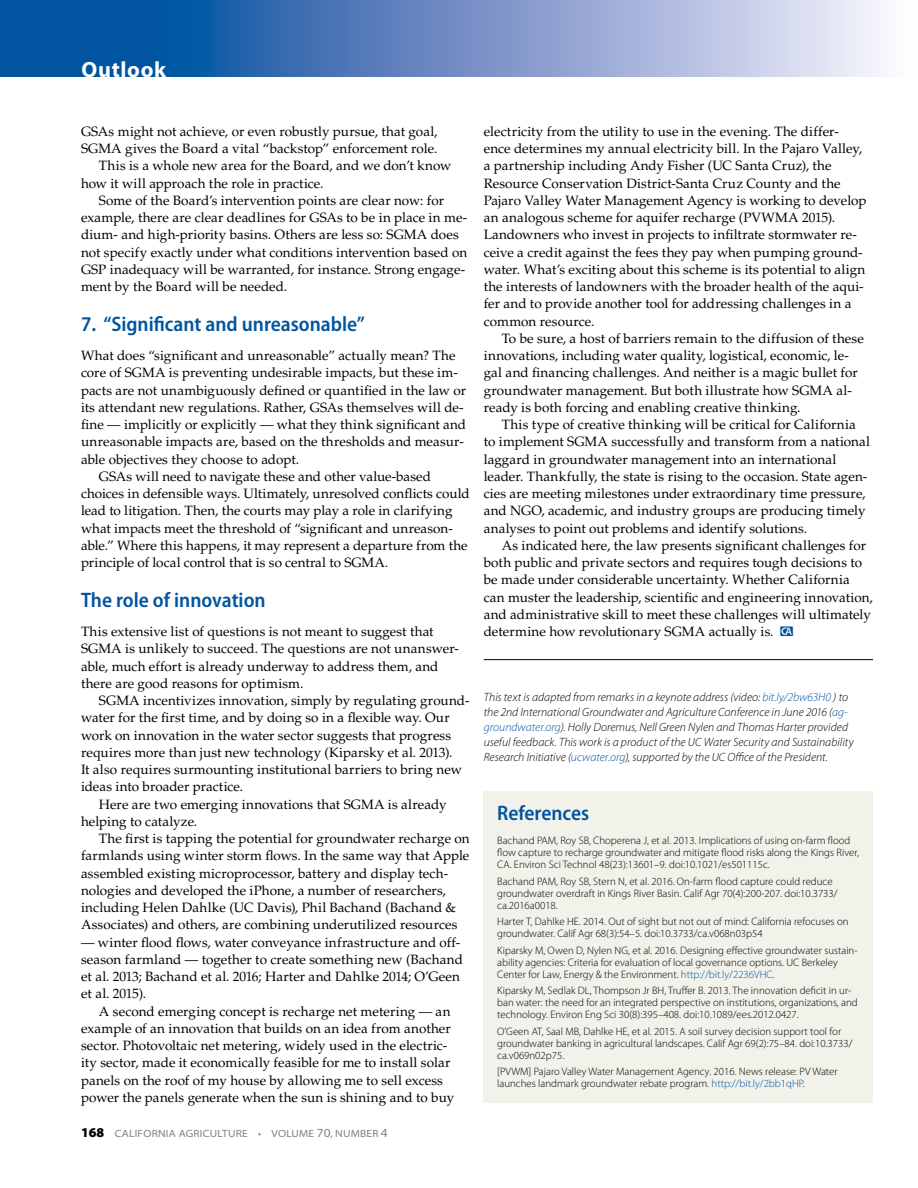
<style>
.page{position:relative;width:918px;height:1188px;background:#fff}
.page>*{position:absolute;margin:0;border:0;box-sizing:border-box;transform-origin:0 0}
.t1{font:700 22.2px "Myriad Pro";letter-spacing:.03em;color:#fff}
.t2{font:600 semi-condensed 21px "Myriad Pro";color:#0054a0}
.t3{font:13.5px/17.2px "Palatino LT Std";letter-spacing:.005em;color:#000}
.t4{font:italic 300 12px/15px "Myriad Pro";color:#000}
.t5{font:300 10.8px/12px "Myriad Pro";color:#000}
.t6{font:semi-expanded 10.5px "Myriad Pro";letter-spacing:.02em;color:#7e817b}
.s1{font-weight:900;font-stretch:normal;font-size:13.5px;color:#000}
.s2{font-size:12.3px}
.s3{color:#0054a0}
</style>
<div class="page">
<hr style="left:484px;top:659px;width:389px;height:1px;background:#000">
<div style="left:484px;top:791px;width:389px;height:311px;background:#f2f2eb"></div>
<svg style="left:0;top:0;width:880px;height:77px;background:#678ec3"></svg>
<h1 class="t1" style="left:81px;top:55px;width:86px">Outlook</h1>
<p class="t3" style="left:81px;top:123px;width:358px">GSAs might not achieve, or even robustly pursue, that goal,</p>
<p class="t3" style="left:81px;top:140px;width:358px">SGMA gives the Board a vital “backstop” enforcement role.</p>
<p class="t3" style="left:99px;top:157px;width:354px">This is a whole new area for the Board, and we don’t know</p>
<p class="t3" style="left:81px;top:175px;width:244px">how it will approach the role in practice.</p>
<p class="t3" style="left:99px;top:192px;width:347px">Some of the Board’s intervention points are clear now: for</p>
<p class="t3" style="left:81px;top:209px;width:388px">example, there are clear deadlines for GSAs to be in place in me-</p>
<p class="t3" style="left:81px;top:226px;width:379px">dium- and high-priority basins. Others are less so: SGMA does</p>
<p class="t3" style="left:81px;top:244px;width:388px">not specify exactly under what conditions intervention based on</p>
<p class="t3" style="left:81px;top:261px;width:386px">GSP inadequacy will be warranted, for instance. Strong engage-</p>
<p class="t3" style="left:81px;top:278px;width:208px">ment by the Board will be needed.</p>
<h2 class="t2" style="left:81px;top:311px;width:285px">7. “Significant and unreasonable”</h2>
<p class="t3" style="left:81px;top:347px;width:376px">What does “significant and unreasonable” actually mean? The</p>
<p class="t3" style="left:81px;top:364px;width:378px">core of SGMA is preventing undesirable impacts, but these im-</p>
<p class="t3" style="left:81px;top:382px;width:387px">pacts are not unambiguously defined or quantified in the law or</p>
<p class="t3" style="left:81px;top:399px;width:384px">its attendant new regulations. Rather, GSAs themselves will de-</p>
<p class="t3" style="left:81px;top:416px;width:387px">fine — implicitly or explicitly — what they think significant and</p>
<p class="t3" style="left:81px;top:433px;width:385px">unreasonable impacts are, based on the thresholds and measur-</p>
<p class="t3" style="left:81px;top:451px;width:220px">able objectives they choose to adopt.</p>
<p class="t3" style="left:99px;top:468px;width:334px">GSAs will need to navigate these and other value-based</p>
<p class="t3" style="left:81px;top:485px;width:390px">choices in defensible ways. Ultimately, unresolved conflicts could</p>
<p class="t3" style="left:81px;top:502px;width:373px">lead to litigation. Then, the courts may play a role in clarifying</p>
<p class="t3" style="left:81px;top:520px;width:373px">what impacts meet the threshold of “significant and unreason-</p>
<p class="t3" style="left:81px;top:537px;width:388px">able.” Where this happens, it may represent a departure from the</p>
<p class="t3" style="left:81px;top:554px;width:309px">principle of local control that is so central to SGMA.</p>
<h2 class="t2" style="left:81px;top:587px;width:186px">The role of innovation</h2>
<p class="t3" style="left:81px;top:623px;width:380px">This extensive list of questions is not meant to suggest that SGMA is unlikely to succeed. The questions are not unanswer&shy;able, much effort is already underway to address them, and there are good reasons for optimism.</p>
<p class="t3" style="left:99px;top:692px;width:372px">SGMA incentivizes innovation, simply by regulating ground-</p>
<p class="t3" style="left:81px;top:709px;width:370px">water for the first time, and by doing so in a flexible way. Our</p>
<p class="t3" style="left:81px;top:727px;width:372px">work on innovation in the water sector suggests that progress</p>
<p class="t3" style="left:81px;top:744px;width:373px">requires more than just new technology (Kiparsky et al. 2013).</p>
<p class="t3" style="left:81px;top:761px;width:383px">It also requires surmounting institutional barriers to bring new</p>
<p class="t3" style="left:81px;top:778px;width:164px">ideas into broader practice.</p>
<p class="t3" style="left:99px;top:796px;width:349px">Here are two emerging innovations that SGMA is already</p>
<p class="t3" style="left:81px;top:813px;width:118px">helping to catalyze.</p>
<p class="t3" style="left:99px;top:830px;width:372px">The first is tapping the potential for groundwater recharge on</p>
<p class="t3" style="left:81px;top:847px;width:390px">farmlands using winter storm flows. In the same way that Apple</p>
<p class="t3" style="left:81px;top:865px;width:369px">assembled existing microprocessor, battery and display tech-</p>
<p class="t3" style="left:81px;top:882px;width:366px">nologies and developed the iPhone, a number of researchers,</p>
<p class="t3" style="left:81px;top:899px;width:377px">including Helen Dahlke (UC Davis), Phil Bachand (Bachand &amp;</p>
<p class="t3" style="left:81px;top:916px;width:378px">Associates) and others, are combining underutilized resources</p>
<p class="t3" style="left:81px;top:934px;width:383px">— winter flood flows, water conveyance infrastructure and off&shy;season farmland — together to create something new (Bachand et al. 2013; Bachand et al. 2016; Harter and Dahlke 2014; O’Geen et al. 2015).</p>
<p class="t3" style="left:81px;top:1003px;width:375px;text-indent:18px">A second emerging concept is recharge net metering — an example of an innovation that builds on an idea from another sector. Photovoltaic net metering, widely used in the electric&shy;ity sector, made it economically feasible for me to install solar panels on the roof of my house by allowing me to sell excess power the panels generate when the sun is shining and to buy</p>
<p class="t6" style="left:81px;top:1127px;width:308px"><span class="s1">168</span> CALIFORNIA AGRICULTURE • VOLUME <span class="s2">70</span>, NUMBER <span class="s2">4</span></p>
<p class="t3" style="left:484px;top:123px;width:384px">electricity from the utility to use in the evening. The differ&shy;ence determines my annual electricity bill. In the Pajaro Valley, a partnership including Andy Fisher (UC Santa Cruz), the Resource Conservation District-Santa Cruz County and the Pajaro Valley Water Management Agency is working to develop an analogous scheme for aquifer recharge (PVWMA 2015).<br>Landowners who invest in projects to infiltrate stormwater re&shy;ceive a credit against the fees they pay when pumping ground&shy;water. What’s exciting about this scheme is its potential to align the interests of landowners with the broader health of the aqui&shy;fer and to provide another tool for addressing challenges in a common resource.</p>
<p class="t3" style="left:484px;top:330px;width:382px;text-indent:18px">To be sure, a host of barriers remain to the diffusion of these innovations, including water quality, logistical, economic, le&shy;gal and financing challenges. And neither is a magic bullet for groundwater management. But both illustrate how SGMA al&shy;ready is both forcing and enabling creative thinking.</p>
<p class="t3" style="left:484px;top:416px;width:388px;text-indent:18px">This type of creative thinking will be critical for California to implement SGMA successfully and transform from a national laggard in groundwater management into an international leader. Thankfully, the state is rising to the occasion. State agen&shy;cies are meeting milestones under extraordinary time pressure, and NGO, academic, and industry groups are producing timely analyses to point out problems and identify solutions.</p>
<p class="t3" style="left:484px;top:537px;width:391px;text-indent:18px">As indicated here, the law presents significant challenges for both public and private sectors and requires tough decisions to be made under considerable uncertainty. Whether California can muster the leadership, scientific and engineering innovation, and administrative skill to meet these challenges will ultimately determine how revolutionary SGMA actually is.</p>
<p class="t4" style="left:484px;top:689px;width:371px">This text is adapted from remarks in a keynote address (video: <span class="s3">bit.ly/2bw63H0</span> ) to the 2nd International Groundwater and Agriculture Conference in June 2016 (<span class="s3">ag&shy;groundwater.org</span>). Holly Doremus, Nell Green Nylen and Thomas Harter provided useful feedback. This work is a product of the UC Water Security and Sustainability Research Initiative (<span class="s3">ucwater.org</span>), supported by the UC Office of the President.</p>
<h2 class="t2" style="left:497px;top:800px;width:93px">References</h2>
<p class="t5" style="left:497px;top:835px;width:363px">Bachand PAM, Roy SB, Choperena J, et al. 2013. Implications of using on-farm flood flow capture to recharge groundwater and mitigate flood risks along the Kings River,<br>CA. Environ Sci Technol 48(23):13601–9. doi:10.1021/es501115c.</p>
<p class="t5" style="left:497px;top:875px;width:342px">Bachand PAM, Roy SB, Stern N, et al. 2016. On-farm flood capture could reduce groundwater overdraft in Kings River Basin. Calif Agr 70(4):200-207. doi:10.3733/ ca.2016a0018.</p>
<p class="t5" style="left:497px;top:916px;width:353px">Harter T, Dahlke HE. 2014. Out of sight but not out of mind: California refocuses on groundwater. Calif Agr 68(3):54–5. doi:10.3733/ca.v068n03p54</p>
<p class="t5" style="left:497px;top:944px;width:362px">Kiparsky M, Owen D, Nylen NG, et al. 2016. Designing effective groundwater sustain&shy;ability agencies: Criteria for evaluation of local governance options. UC Berkeley<br>Center for Law, Energy &amp; the Environment. <span class="s3">http://bit.ly/2236VHC</span>.</p>
<p class="t5" style="left:497px;top:985px;width:362px">Kiparsky M, Sedlak DL, Thompson Jr BH, Truffer B. 2013. The innovation deficit in ur&shy;ban water: the need for an integrated perspective on institutions, organizations, and technology. Environ Eng Sci 30(8):395–408. doi:10.1089/ees.2012.0427.</p>
<p class="t5" style="left:497px;top:1025px;width:357px">O’Geen AT, Saal MB, Dahlke HE, et al. 2015. A soil survey decision support tool for groundwater banking in agricultural landscapes. Calif Agr 69(2):75–84. doi:10.3733/ ca.v069n02p75.</p>
<p class="t5" style="left:497px;top:1066px;width:342px">[PVWM] Pajaro Valley Water Management Agency. 2016. News release: PV Water launches landmark groundwater rebate program. <span class="s3">http://bit.ly/2bb1qHP</span>.</p>
</div>
